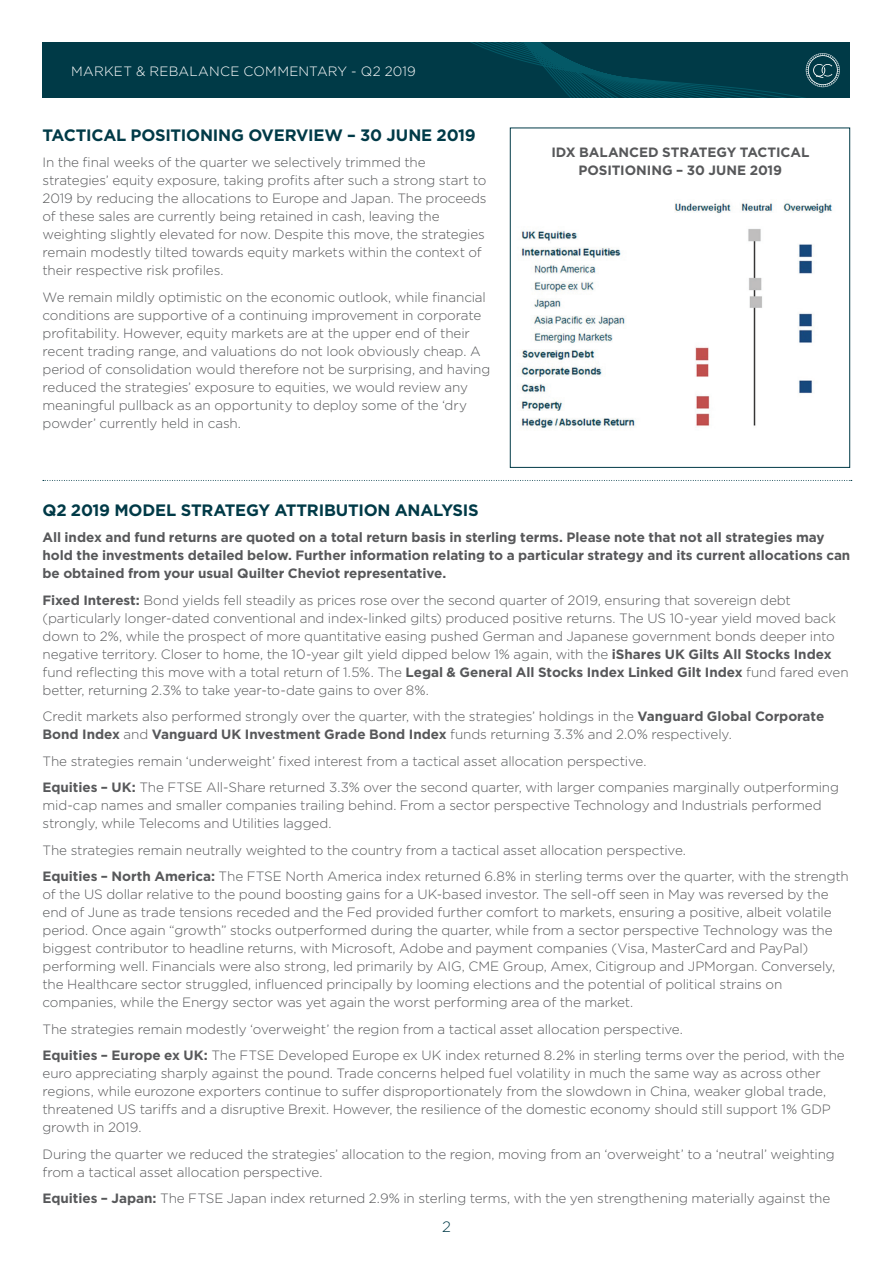
<style>
.page{position:relative;width:893px;height:1263px;background:#fff}
.page>*{position:absolute;margin:0;border:0;box-sizing:border-box;transform-origin:0 0}
.t1{font:700 16.5px "Gotham";letter-spacing:-.015em;color:#003a47}
.t2{font:300 15px "Gotham";color:#003a47}
.t3{font:300 13.5px/18px "Gotham";letter-spacing:-.01em;color:#57585a}
.t4{font:700 13.5px/18px "Gotham";letter-spacing:-.005em;color:#57585a}
.t5{font:300 13.5px "Gotham";letter-spacing:.015em;color:#fff}
.s1{font-weight:700}
</style>
<div class="page">
<svg style="left:43px;top:43px;width:807px;height:55px;background:#013d4a"></svg>
<svg style="left:43px;top:480px;width:809px;height:1px"></svg>
<img style="left:521px;top:202px;width:311px;height:226px">
<div style="left:510px;top:128px;width:340px;height:340px;border:1px solid #003a47"></div>
<p class="t5" style="left:71px;top:63px;width:346px">MARKET &amp; REBALANCE COMMENTARY - Q2 2019</p>
<p class="t1" style="left:43px;top:124px;width:435px">TACTICAL POSITIONING OVERVIEW – 30 JUNE 2019</p>
<p class="t3" style="left:43px;top:153px;width:446px">In the final weeks of the quarter we selectively trimmed the strategies’ equity exposure, taking profits after such a strong start to 2019 by reducing the allocations to Europe and Japan. The proceeds of these sales are currently being retained in cash, leaving the weighting slightly elevated for now. Despite this move, the strategies remain modestly tilted towards equity markets within the context of their respective risk profiles.</p>
<p class="t3" style="left:43px;top:288px;width:449px">We remain mildly optimistic on the economic outlook, while financial conditions are supportive of a continuing improvement in corporate profitability. However, equity markets are at the upper end of their recent trading range, and valuations do not look obviously cheap. A period of consolidation would therefore not be surprising, and having reduced the strategies’ exposure to equities, we would review any meaningful pullback as an opportunity to deploy some of the ‘dry powder’ currently held in cash.</p>
<p class="t4" style="left:551px;top:143px;width:260px;text-align:center">IDX BALANCED STRATEGY TACTICAL<br>POSITIONING – 30 JUNE 2019</p>
<p class="t1" style="left:43px;top:499px;width:438px">Q2 2019 MODEL STRATEGY ATTRIBUTION ANALYSIS</p>
<p class="t4" style="left:43px;top:528px;width:809px">All index and fund returns are quoted on a total return basis in sterling terms. Please note that not all strategies may hold the investments detailed below. Further information relating to a particular strategy and its current allocations can be obtained from your usual Quilter Cheviot representative.</p>
<p class="t3" style="left:43px;top:591px;width:808px"><span class="s1">Fixed Interest:</span> Bond yields fell steadily as prices rose over the second quarter of 2019, ensuring that sovereign debt (particularly longer-dated conventional and index-linked gilts) produced positive returns. The US 10-year yield moved back down to 2%, while the prospect of more quantitative easing pushed German and Japanese government bonds deeper into negative territory. Closer to home, the 10-year gilt yield dipped below 1% again, with the <span class="s1">iShares UK Gilts All Stocks Index </span>fund reflecting this move with a total return of 1.5%. The <span class="s1">Legal &amp; General All Stocks Index Linked Gilt Index</span> fund fared even better, returning 2.3% to take year-to-date gains to over 8%.</p>
<p class="t3" style="left:43px;top:707px;width:783px">Credit markets also performed strongly over the quarter, with the strategies’ holdings in the <span class="s1">Vanguard Global Corporate<br>Bond Index</span> and <span class="s1">Vanguard UK Investment Grade Bond Index</span> funds returning 3.3% and 2.0% respectively.</p>
<p class="t3" style="left:43px;top:747px;width:798px;line-height:26.5px">The strategies remain ‘underweight’ fixed interest from a tactical asset allocation perspective.<br><span class="s1">Equities – UK:</span> The FTSE All-Share returned 3.3% over the second quarter, with larger companies marginally outperforming</p>
<p class="t3" style="left:43px;top:796px;width:781px">mid-cap names and smaller companies trailing behind. From a sector perspective Technology and Industrials performed strongly, while Telecoms and Utilities lagged.</p>
<p class="t3" style="left:43px;top:836px;width:808px;line-height:26.5px">The strategies remain neutrally weighted to the country from a tactical asset allocation perspective.<br><span class="s1">Equities – North America:</span> The FTSE North America index returned 6.8% in sterling terms over the quarter, with the strength</p>
<p class="t3" style="left:43px;top:885px;width:794px">of the US dollar relative to the pound boosting gains for a UK-based investor. The sell-off seen in May was reversed by the end of June as trade tensions receded and the Fed provided further comfort to markets, ensuring a positive, albeit volatile period. Once again “growth” stocks outperformed during the quarter, while from a sector perspective Technology was the biggest contributor to headline returns, with Microsoft, Adobe and payment companies (Visa, MasterCard and PayPal) performing well. Financials were also strong, led primarily by AIG, CME Group, Amex, Citigroup and JPMorgan. Conversely, the Healthcare sector struggled, influenced principally by looming elections and the potential of political strains on companies, while the Energy sector was yet again the worst performing area of the market.</p>
<p class="t3" style="left:43px;top:1015px;width:804px;line-height:26.5px">The strategies remain modestly ‘overweight’ the region from a tactical asset allocation perspective.<br><span class="s1">Equities – Europe ex UK:</span> The FTSE Developed Europe ex UK index returned 8.2% in sterling terms over the period, with the</p>
<p class="t3" style="left:43px;top:1064px;width:790px">euro appreciating sharply against the pound. Trade concerns helped fuel volatility in much the same way as across other regions, while eurozone exporters continue to suffer disproportionately from the slowdown in China, weaker global trade, threatened US tariffs and a disruptive Brexit. However, the resilience of the domestic economy should still support 1% GDP growth in 2019.</p>
<p class="t3" style="left:43px;top:1145px;width:794px">During the quarter we reduced the strategies’ allocation to the region, moving from an ‘overweight’ to a ‘neutral’ weighting from a tactical asset allocation perspective.</p>
<p class="t3" style="left:43px;top:1189px;width:789px"><span class="s1">Equities – Japan:</span> The FTSE Japan index returned 2.9% in sterling terms, with the yen strengthening materially against the</p>
<p class="t2" style="left:442px;top:1218px;width:10px">2</p>
</div>
